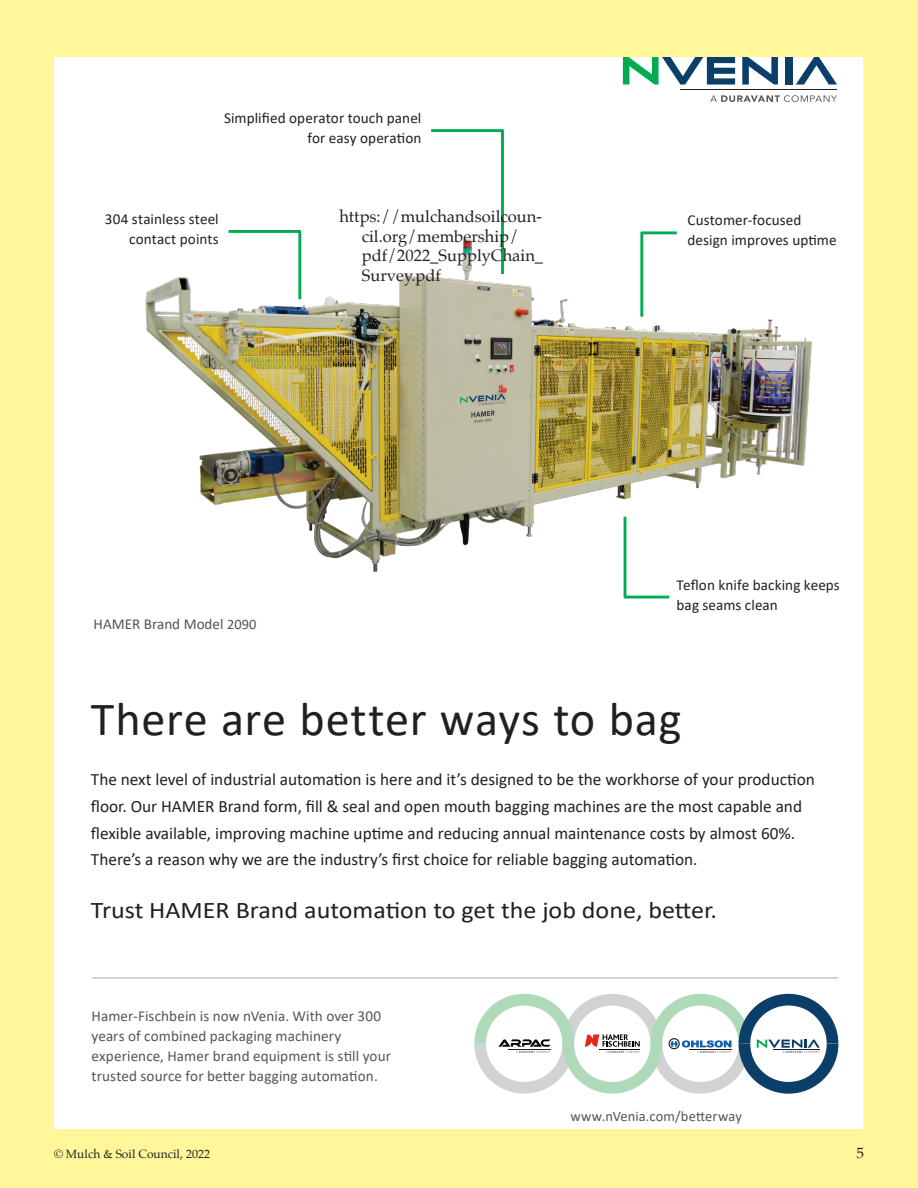
<style>
.page{position:relative;width:918px;height:1188px;background:#fff79a}
.page>*{position:absolute;margin:0;border:0;box-sizing:border-box;transform-origin:0 0}
.t1{font:47.85px "Calibri";letter-spacing:.015em;color:#231f20}
.t2{font:23.85px "Calibri";color:#231f20;scale:1.09 1}
.t3{font:17.25px/26.5px "Calibri";color:#231f20}
.t4{font:16.5px/19.8px "Palatino";color:#231f20}
.t5{font:15.15px/20.2px "Calibri";letter-spacing:.005em;color:#525756}
.t6{font:15.15px/20.2px "Calibri";letter-spacing:.005em;color:#231f20}
.t7{font:15px "Palatino";color:#231f20}
.t8{font:14.4px "Calibri";letter-spacing:.01em;color:#525756}
.t9{font:12px "Palatino";color:#231f20}
.s1{font-size:14.4px}
</style>
<div class="page">
<div style="left:54px;top:57px;width:809px;height:1071px;background:#fff"></div>
<img style="left:145px;top:230px;width:667px;height:367px">
<svg style="left:710px;top:95px;width:127px;height:7px"></svg>
<hr style="left:680px;top:90px;width:157px;height:1px;background:#231f20">
<svg style="left:742px;top:57px;width:36px;height:28px"></svg>
<div style="left:785px;top:57px;width:7px;height:28px;background:#0b3f69"></div>
<svg style="left:796px;top:57px;width:41px;height:28px"></svg>
<svg style="left:623px;top:57px;width:112px;height:28px"></svg>
<hr style="left:92px;top:977px;width:746px;height:2px;background:#c3c3c6">
<svg style="left:474px;top:993px;width:365px;height:101px"></svg>
<hr style="left:624px;top:596px;width:45px;height:3px;background:#00ab51">
<hr style="left:624px;top:517px;width:2px;height:81px;background:#00ab51">
<hr style="left:640px;top:232px;width:3px;height:85px;background:#00ab51">
<hr style="left:641px;top:231px;width:36px;height:3px;background:#00ab51">
<hr style="left:501px;top:130px;width:3px;height:144px;background:#00ab51">
<hr style="left:431px;top:129px;width:72px;height:3px;background:#00ab51">
<hr style="left:298px;top:231px;width:3px;height:68px;background:#00ab51">
<hr style="left:229px;top:230px;width:72px;height:3px;background:#00ab51">
<p class="t6" style="left:224px;top:107px;width:199px;text-align:right">Simplified operator touch panel for easy operation</p>
<p class="t6" style="left:105px;top:208px;width:115px;text-align:right">304 stainless steel contact points</p>
<p class="t4" style="left:362px;top:206px;width:183px;text-indent:-22px">https://mulchandsoilcoun&shy;cil.org/membership/ pdf/2022_SupplyChain_<br>Survey.pdf</p>
<p class="t5" style="left:94px;top:614px;width:164px">HAMER Brand Model <span class="s1">2090</span></p>
<p class="t6" style="left:688px;top:210px;width:151px">Customer-focused design improves uptime</p>
<p class="t6" style="left:677px;top:574px;width:165px">Teflon knife backing keeps bag seams clean</p>
<h1 class="t1" style="left:91px;top:686px;width:592px">There are better ways to bag</h1>
<p class="t3" style="left:91px;top:766px;width:725px">The next level of industrial automation is here and it’s designed to be the workhorse of your production floor. Our HAMER Brand form, fill &amp; seal and open mouth bagging machines are the most capable and flexible available, improving machine uptime and reducing annual maintenance costs by almost 60%.<br>There’s a reason why we are the industry’s first choice for reliable bagging automation.</p>
<h2 class="t2" style="left:91px;top:893px;width:576px">Trust HAMER Brand automation to get the job done, better.</h2>
<p class="t5" style="left:92px;top:1005px;width:301px">Hamer-Fischbein is now nVenia. With over 300 years of combined packaging machinery experience, Hamer brand equipment is still your trusted source for better bagging automation.</p>
<p class="t8" style="left:570px;top:1106px;width:173px">www.nVenia.com/betterway</p>
<p class="t7" style="left:56px;top:1141px;width:197px">© Mulch &amp; Soil Council, 2005</p>
<p class="t7" style="left:856px;top:1141px;width:9px">5</p>
<p class="t9" style="left:54px;top:1144px;width:158px">© Mulch &amp; Soil Council, 2022</p>
</div>
